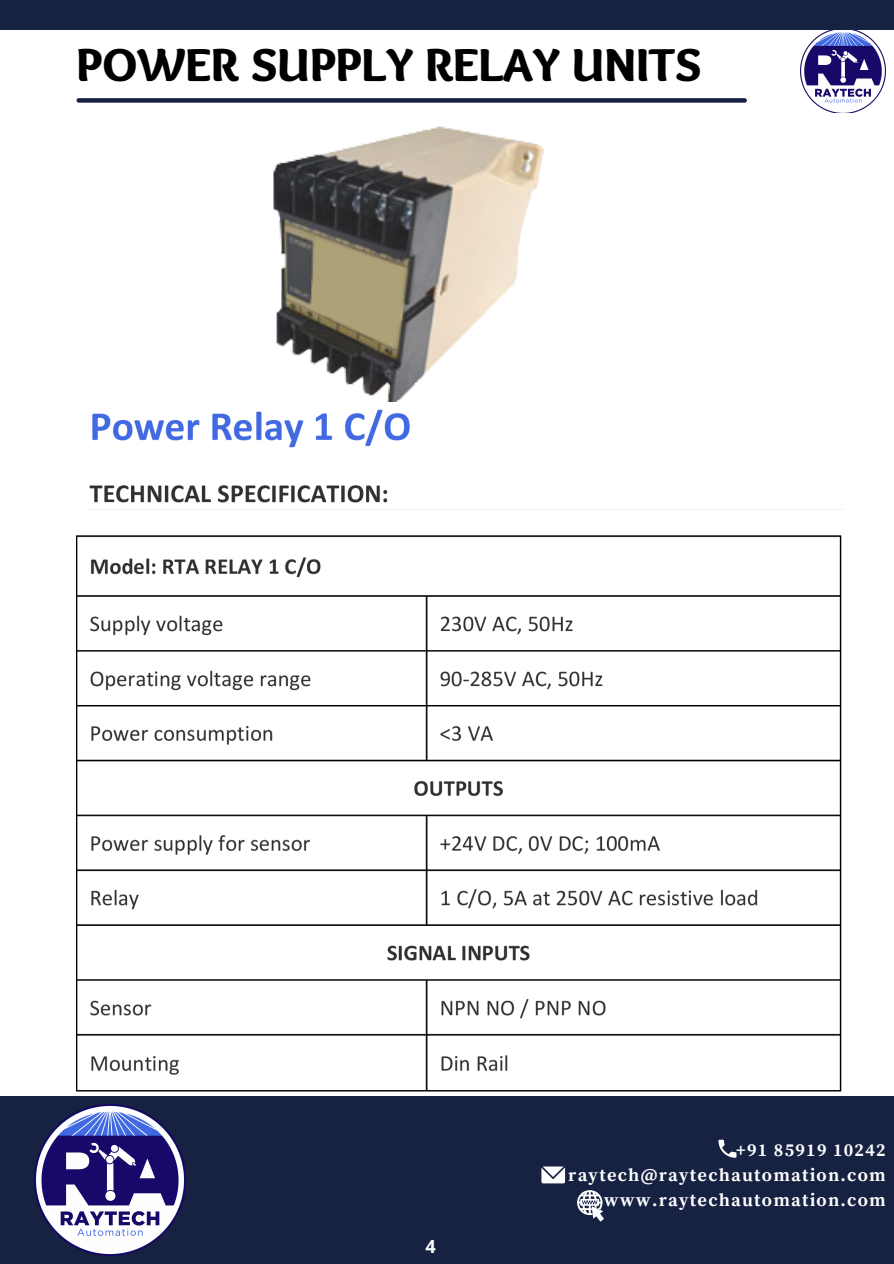
<style>
.page{position:relative;width:894px;height:1264px;background:#fff}
.page>*{position:absolute;margin:0;border:0;box-sizing:border-box;transform-origin:0 0}
.t1{font:900 48px "Sukar";color:#000}
.t2{font:700 18px "Source Serif Pro";letter-spacing:.07em;color:#fff}
.t3{font:700 18px "Open Sans";color:#fff}
</style>
<div class="page">
<div style="left:0;top:0;width:893px;height:1263px;background:#172243"></div>
<div style="left:0;top:31px;width:893px;height:1064px;background:#fff"></div>
<div style="left:79px;top:98px;width:665px;height:5px;background:#172243"></div>
<img style="left:35px;top:1104px;width:151px;height:151px">
<svg style="left:718px;top:1139px;width:18px;height:18px"></svg>
<svg style="left:541px;top:1166px;width:24px;height:17px"></svg>
<svg style="left:577px;top:1190px;width:27px;height:31px"></svg>
<img style="left:800px;top:31px;width:84px;height:81px">
<img style="left:273px;top:126px;width:271px;height:276px">
<img style="left:76px;top:409px;width:766px;height:683px">
<p class="t1" style="left:76px;top:37px;width:626px">POWER SUPPLY RELAY UNITS</p>
<p class="t3" style="left:425px;top:1233px;width:12px">4</p>
<p class="t2" style="left:736px;top:1139px;width:151px">+91 85919 10242</p>
<p class="t2" style="left:568px;top:1164px;width:319px">raytech@raytechautomation.com</p>
<p class="t2" style="left:604px;top:1188px;width:283px">www.raytechautomation.com</p>
</div>
